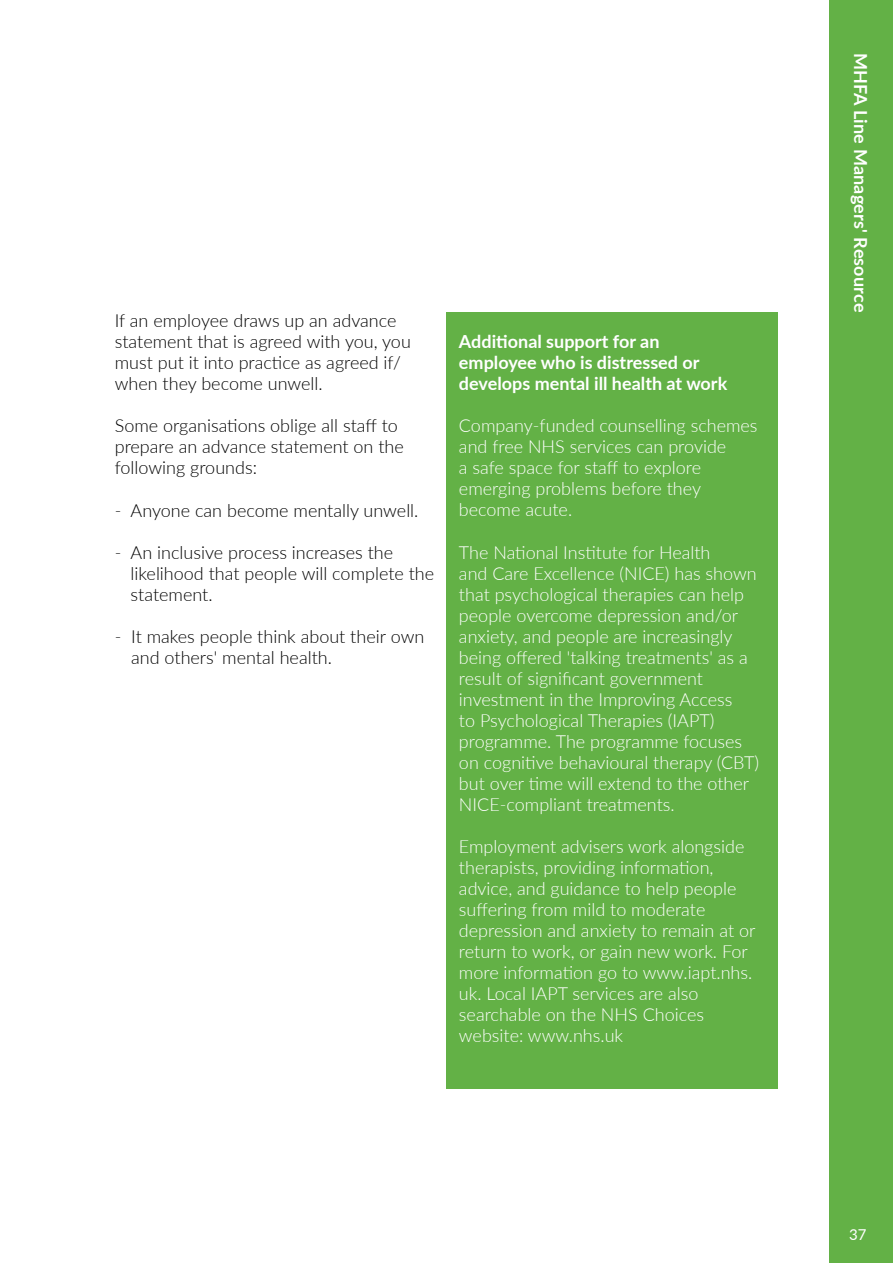
<style>
.page{position:relative;width:893px;height:1263px;background:#fff}
.page>*{position:absolute;margin:0;border:0;box-sizing:border-box;transform-origin:0 0}
.t1{font:300 18px/21px "Lato";color:#fff}
.t2{font:300 18px/21px "Lato";color:#000}
.t3{font:700 18px/21px "Lato";color:#fff}
.t4{font:15px "Lato";color:#fff}
</style>
<div class="page">
<div style="left:829px;top:0;width:64px;height:1263px;background:#63b146"></div>
<div style="left:446px;top:313px;width:332px;height:776px;background:#63b146"></div>
<p class="t2" style="left:115px;top:309px;width:298px">If an employee draws up an advance statement that is agreed with you, you must put it into practice as agreed if/ when they become unwell.</p>
<p class="t2" style="left:115px;top:415px;width:291px">Some organisations oblige all staff to prepare an advance statement on the following grounds:</p>
<p class="t2" style="left:115px;top:499px;width:305px">- Anyone can become mentally unwell.</p>
<p class="t2" style="left:131px;top:541px;width:305px;text-indent:-16px">- An inclusive process increases the likelihood that people will complete the statement.</p>
<p class="t2" style="left:131px;top:625px;width:295px;text-indent:-16px">- It makes people think about their own and others' mental health.</p>
<p class="t3" style="left:459px;top:330px;width:270px">Additional support for an employee who is distressed or develops mental ill health at work</p>
<p class="t1" style="left:459px;top:415px;width:300px">Company-funded counselling schemes and free NHS services can provide<br>a safe space for staff to explore emerging problems before they become acute.</p>
<p class="t1" style="left:459px;top:541px;width:302px">The National Institute for Health<br>and Care Excellence (NICE) has shown that psychological therapies can help people overcome depression and/or anxiety, and people are increasingly being offered 'talking treatments' as a result of significant government investment in the Improving Access<br>to Psychological Therapies (IAPT) programme. The programme focuses on cognitive behavioural therapy (CBT) but over time will extend to the other NICE-compliant treatments.</p>
<p class="t1" style="left:459px;top:835px;width:298px">Employment advisers work alongside therapists, providing information, advice, and guidance to help people suffering from mild to moderate depression and anxiety to remain at or return to work, or gain new work. For more information go to www.iapt.nhs. uk. Local IAPT services are also searchable on the NHS Choices website: www.nhs.uk</p>
<p class="t3" style="left:872px;top:53px;width:261px;rotate:90deg">MHFA Line Managers' Resource</p>
<p class="t4" style="left:849px;top:1223px;width:19px">37</p>
</div>
